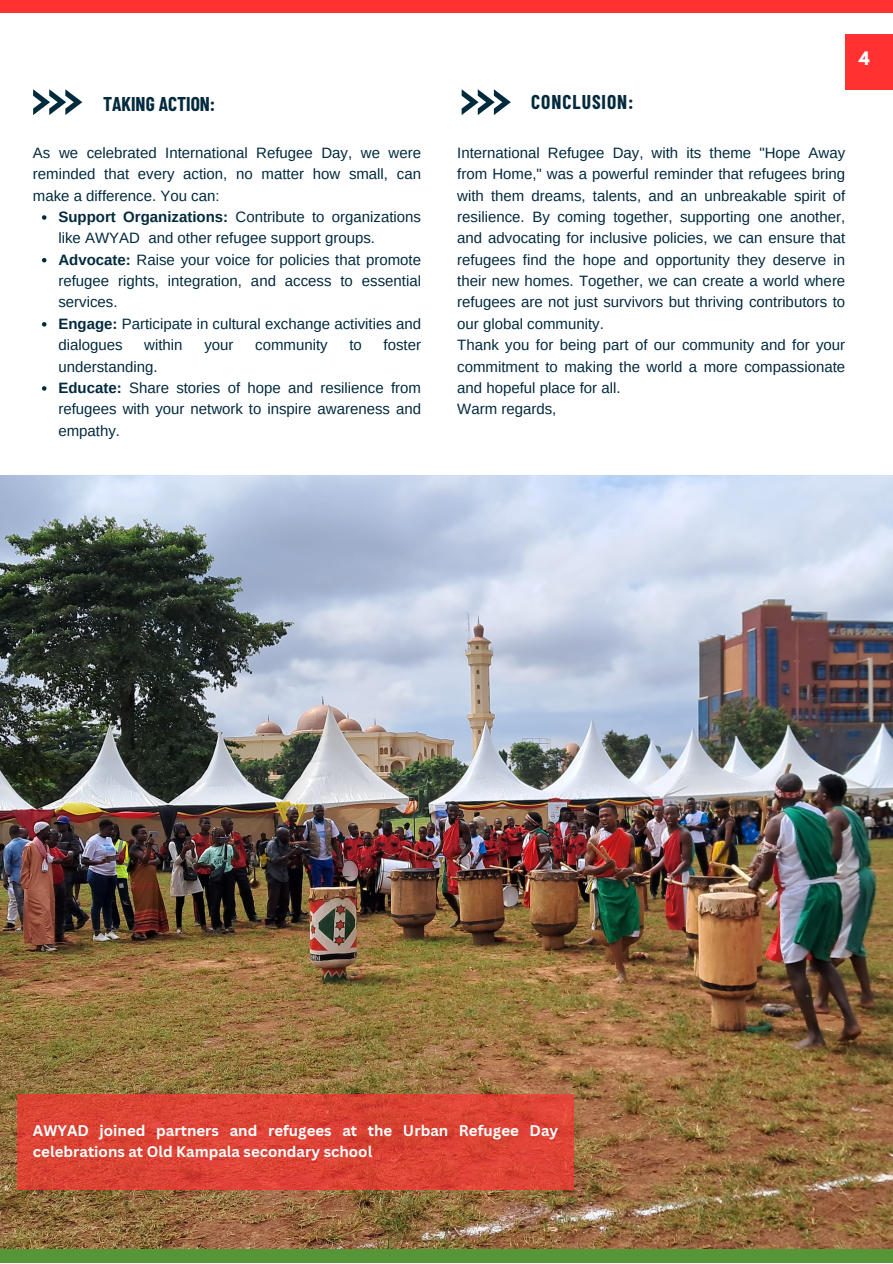
<style>
.page{position:relative;width:893px;height:1264px;background:#fff}
.page>*{position:absolute;margin:0;border:0;box-sizing:border-box;transform-origin:0 0}
.t1{font:700 19.5px "Barlow Condensed";color:#022a3d}
.t2{font:700 19.5px "Barlow Condensed";letter-spacing:.05em;color:#022a3d}
.t3{font:700 16.5px "League Spartan";color:#fff}
.t4{font:15px/21.3px "Arimo";color:#022a3d;text-align:justify}
.t5{font:700 15px/20.9px "Canva Sans";color:#fff}
.s1{font-weight:700}
</style>
<div class="page">
<svg style="left:33px;top:89px;width:49px;height:26px"></svg>
<div style="left:0;top:0;width:892px;height:12px;background:#ff3131"></div>
<div style="left:0;top:1248px;width:892px;height:14px;background:#569639"></div>
<div style="left:845px;top:34px;width:47px;height:55px;background:#ff3131"></div>
<svg style="left:461px;top:89px;width:50px;height:26px"></svg>
<img style="left:0;top:475px;width:892px;height:773px">
<svg style="left:42px;top:215px;width:4px;height:5px"></svg>
<svg style="left:42px;top:258px;width:4px;height:4px"></svg>
<svg style="left:42px;top:322px;width:4px;height:4px"></svg>
<svg style="left:42px;top:386px;width:4px;height:4px"></svg>
<svg style="left:17px;top:1094px;width:556px;height:96px;background:#db4234"></svg>
<p class="t1" style="left:103px;top:91px;width:114px">TAKING ACTION:</p>
<p class="t2" style="left:531px;top:90px;width:104px">CONCLUSION:</p>
<p class="t4" style="left:457px;top:142px;width:389px">International Refugee Day, with its theme "Hope Away from Home," was a powerful reminder that refugees bring with them dreams, talents, and an unbreakable spirit of resilience. By coming together, supporting one another, and advocating for inclusive policies, we can ensure that refugees find the hope and opportunity they deserve in their new homes. Together, we can create a world where refugees are not just survivors but thriving contributors to our global community.</p>
<p class="t4" style="left:457px;top:334px;width:389px">Thank you for being part of our community and for your commitment to making the world a more compassionate and hopeful place for all.</p>
<p class="t4" style="left:457px;top:398px;width:101px">Warm regards,</p>
<p class="t4" style="left:33px;top:142px;width:389px">As we celebrated International Refugee Day, we were reminded that every action, no matter how small, can make a difference. You can:</p>
<p class="t4" style="left:58px;top:206px;width:364px"><span class="s1">Support Organizations:</span> Contribute to organizations like AWYAD and other refugee support groups.</p>
<p class="t4" style="left:58px;top:249px;width:364px"><span class="s1">Advocate:</span> Raise your voice for policies that promote refugee rights, integration, and access to essential services.</p>
<p class="t4" style="left:58px;top:313px;width:364px"><span class="s1">Engage:</span> Participate in cultural exchange activities and dialogues</p>
<p class="t4" style="left:144px;top:334px;width:40px">within</p>
<p class="t4" style="left:204px;top:334px;width:31px">your</p>
<p class="t4" style="left:255px;top:334px;width:74px">community</p>
<p class="t4" style="left:349px;top:334px;width:14px">to</p>
<p class="t4" style="left:383px;top:334px;width:39px">foster</p>
<p class="t4" style="left:58px;top:356px;width:101px">understanding.</p>
<p class="t4" style="left:58px;top:377px;width:364px"><span class="s1">Educate:</span> Share stories of hope and resilience from refugees with your network to inspire awareness and empathy.</p>
<p class="t3" style="left:858px;top:51px;width:12px">4</p>
<p class="t5" style="left:33px;top:1119px;width:526px">AWYAD joined partners and refugees at the Urban Refugee Day celebrations at Old Kampala secondary school</p>
</div>
